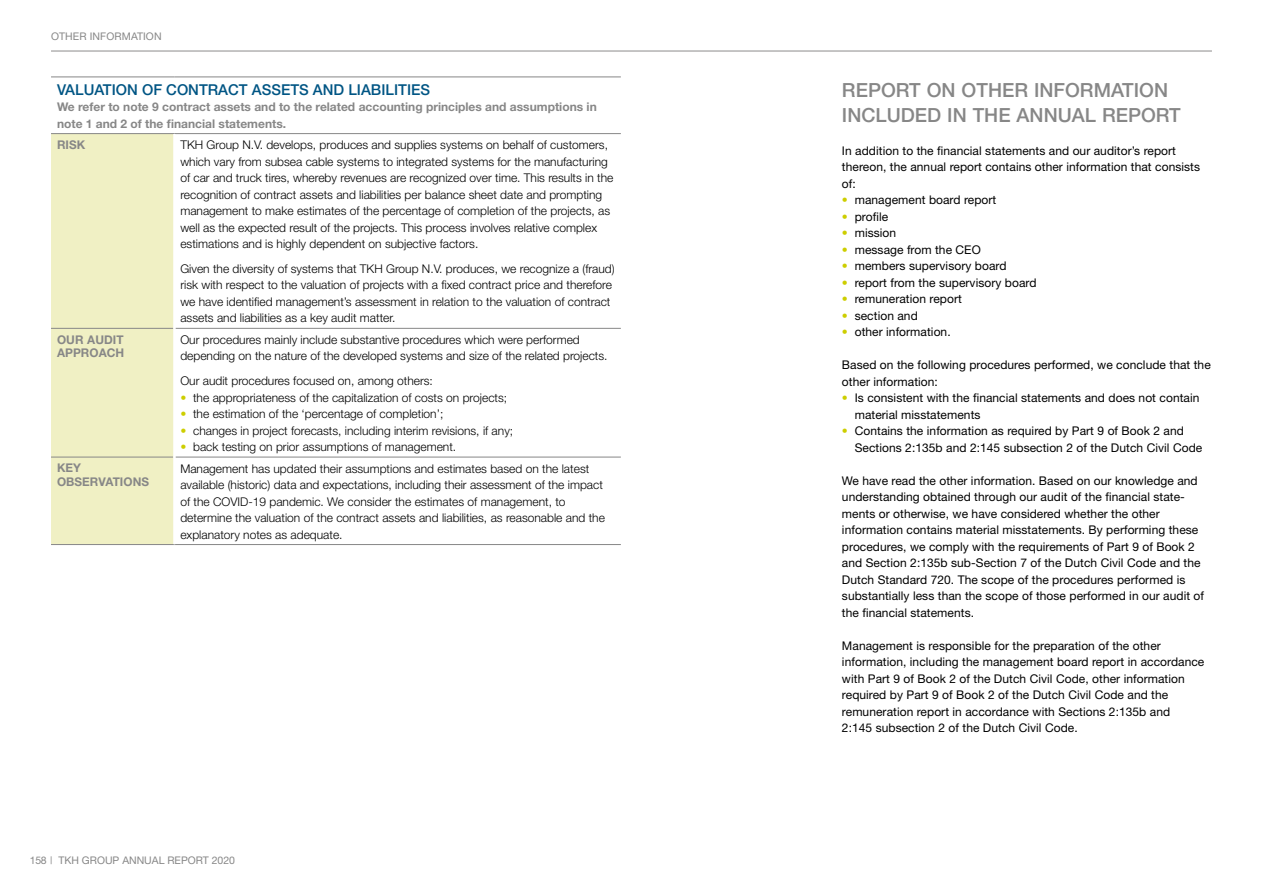
<style>
.page{position:relative;width:1263px;height:893px;background:#fff}
.page>*{position:absolute;margin:0;border:0;box-sizing:border-box;transform-origin:0 0}
.t1{font:500 19.5px/24.8px "Helvetica Neue";color:#878787}
.t2{font:500 15px "Helvetica Neue";color:#005584}
.t3{font:300 12px/16.5px "Helvetica Neue";color:#000}
.t4{font:12px/16.5px "Helvetica Neue";letter-spacing:.005em;color:#000}
.t5{font:700 12px/13.5px "Helvetica Neue";color:#878787}
.t6{font:10.5px "Helvetica Neue";color:#878787}
.s1{color:#cdce00}
</style>
<div class="page">
<svg style="left:175px;top:134px;width:446px;height:323px"></svg>
<div style="left:51px;top:134px;width:122px;height:410px;background:#f0f0c4"></div>
<hr style="left:51px;top:77px;width:123px;height:1px;background:#878787">
<hr style="left:174px;top:77px;width:447px;height:1px;background:#878787">
<hr style="left:51px;top:133px;width:123px;height:1px;background:#878787">
<hr style="left:174px;top:133px;width:447px;height:1px;background:#878787">
<hr style="left:51px;top:328px;width:122px;height:1px;background:#878787">
<hr style="left:175px;top:328px;width:446px;height:1px;background:#878787">
<hr style="left:51px;top:457px;width:122px;height:1px;background:#878787">
<hr style="left:175px;top:457px;width:446px;height:1px;background:#878787">
<hr style="left:51px;top:544px;width:123px;height:1px;background:#878787">
<hr style="left:174px;top:544px;width:447px;height:1px;background:#878787">
<hr style="left:51px;top:51px;width:1161px;height:1px;background:#b3b2b2">
<p class="t6" style="left:51px;top:30px;width:112px">OTHER INFORMATION</p>
<p class="t2" style="left:57px;top:80px;width:375px">VALUATION OF CONTRACT ASSETS AND LIABILITIES</p>
<p class="t5" style="left:57px;top:98px;width:541px;line-height:16.5px">We refer to note 9 contract assets and to the related accounting principles and assumptions in note 1 and 2 of the financial statements.</p>
<p class="t5" style="left:57px;top:138px;width:30px">RISK</p>
<p class="t3" style="left:180px;top:136px;width:435px">TKH Group N.V. develops, produces and supplies systems on behalf of customers, which vary from subsea cable systems to integrated systems for the manufacturing of car and truck tires, whereby revenues are recognized over time. This results in the recognition of contract assets and liabilities per balance sheet date and prompting management to make estimates of the percentage of completion of the projects, as well as the expected result of the projects. This process involves relative complex estimations and is highly dependent on subjective factors.</p>
<p class="t3" style="left:180px;top:260px;width:436px">Given the diversity of systems that TKH Group N.V. produces, we recognize a (fraud) risk with respect to the valuation of projects with a fixed contract price and therefore we have identified management’s assessment in relation to the valuation of contract assets and liabilities as a key audit matter.</p>
<p class="t5" style="left:57px;top:332px;width:69px">OUR AUDIT<br>APPROACH</p>
<p class="t3" style="left:180px;top:331px;width:429px">Our procedures mainly include substantive procedures which were performed depending on the nature of the developed systems and size of the related projects.</p>
<p class="t3" style="left:180px;top:372px;width:254px">Our audit procedures focused on, among others:</p>
<p class="t3" style="left:180px;top:389px;width:328px"><span class="s1">•</span> the appropriateness of the capitalization of costs on projects;</p>
<p class="t3" style="left:180px;top:405px;width:265px"><span class="s1">•</span> the estimation of the ‘percentage of completion’;</p>
<p class="t3" style="left:180px;top:422px;width:334px"><span class="s1">•</span> changes in project forecasts, including interim revisions, if any;</p>
<p class="t3" style="left:180px;top:438px;width:277px"><span class="s1">•</span> back testing on prior assumptions of management.</p>
<p class="t5" style="left:57px;top:461px;width:94px">KEY<br>OBSERVATIONS</p>
<p class="t3" style="left:180px;top:460px;width:426px">Management has updated their assumptions and estimates based on the latest available (historic) data and expectations, including their assessment of the impact of the COVID-19 pandemic. We consider the estimates of management, to determine the valuation of the contract assets and liabilities, as reasonable and the explanatory notes as adequate.</p>
<p class="t3" style="left:237px;top:192px;width:190px"><span class="s1">•</span> verslag Raad van Commissarissen;</p>
<p class="t3" style="left:237px;top:208px;width:112px"><span class="s1">•</span> remuneratieverslag;</p>
<p class="t3" style="left:237px;top:225px;width:76px"><span class="s1">•</span> het aandeel;</p>
<p class="t3" style="left:237px;top:241px;width:49px"><span class="s1">•</span> katern;</p>
<p class="t3" style="left:237px;top:258px;width:105px"><span class="s1">•</span> overige gegevens.</p>
<p class="t6" style="left:30px;top:854px;width:207px">158 | TKH GROUP ANNUAL REPORT 2020</p>
<h1 class="t1" style="left:842px;top:78px;width:340px">REPORT ON OTHER INFORMATION<br>INCLUDED IN THE ANNUAL REPORT</h1>
<p class="t4" style="left:842px;top:142px;width:360px">In addition to the financial statements and our auditor’s report thereon, the annual report contains other information that consists of:</p>
<p class="t4" style="left:842px;top:192px;width:156px"><span class="s1">•</span> management board report</p>
<p class="t4" style="left:842px;top:208px;width:48px"><span class="s1">•</span> profile</p>
<p class="t4" style="left:842px;top:225px;width:56px"><span class="s1">•</span> mission</p>
<p class="t4" style="left:842px;top:241px;width:140px"><span class="s1">•</span> message from the CEO</p>
<p class="t4" style="left:842px;top:258px;width:166px"><span class="s1">•</span> members supervis ory board</p>
<p class="t4" style="left:842px;top:274px;width:196px"><span class="s1">•</span> report from the supervisory board</p>
<p class="t4" style="left:842px;top:291px;width:121px"><span class="s1">•</span> remuneration report</p>
<p class="t4" style="left:842px;top:307px;width:77px"><span class="s1">•</span> section and</p>
<p class="t4" style="left:842px;top:324px;width:110px"><span class="s1">•</span> other information.</p>
<p class="t4" style="left:842px;top:357px;width:370px">Based on the following procedures performed, we conclude that the other information:</p>
<p class="t4" style="left:855px;top:390px;width:346px;text-indent:-13px"><span class="s1">•</span> Is consistent with the financial statements and does not contain material misstatements</p>
<p class="t4" style="left:855px;top:423px;width:349px;text-indent:-13px"><span class="s1">•</span> Contains the information as required by Part 9 of Book 2 and<br>Sections 2:135b and 2:145 subsection 2 of the Dutch Civil Code</p>
<p class="t4" style="left:842px;top:472px;width:364px">We have read the other information. Based on our knowledge and understanding obtained through our audit of the financial state&shy;ments or otherwise, we have considered whether the other information contains material misstatements. By performing these procedures, we comply with the requirements of Part 9 of Book 2 and Section 2:135b sub-Section 7 of the Dutch Civil Code and the Dutch Standard 720. The scope of the procedures performed is substantially less than the scope of those performed in our audit of the financial statements.</p>
<p class="t4" style="left:842px;top:637px;width:364px">Management is responsible for the preparation of the other information, including the management board report in accordance with Part 9 of Book 2 of the Dutch Civil Code, other information required by Part 9 of Book 2 of the Dutch Civil Code and the remuneration report in accordance with Sections 2:135b and<br>2:145 subsection 2 of the Dutch Civil Code.</p>
</div>
